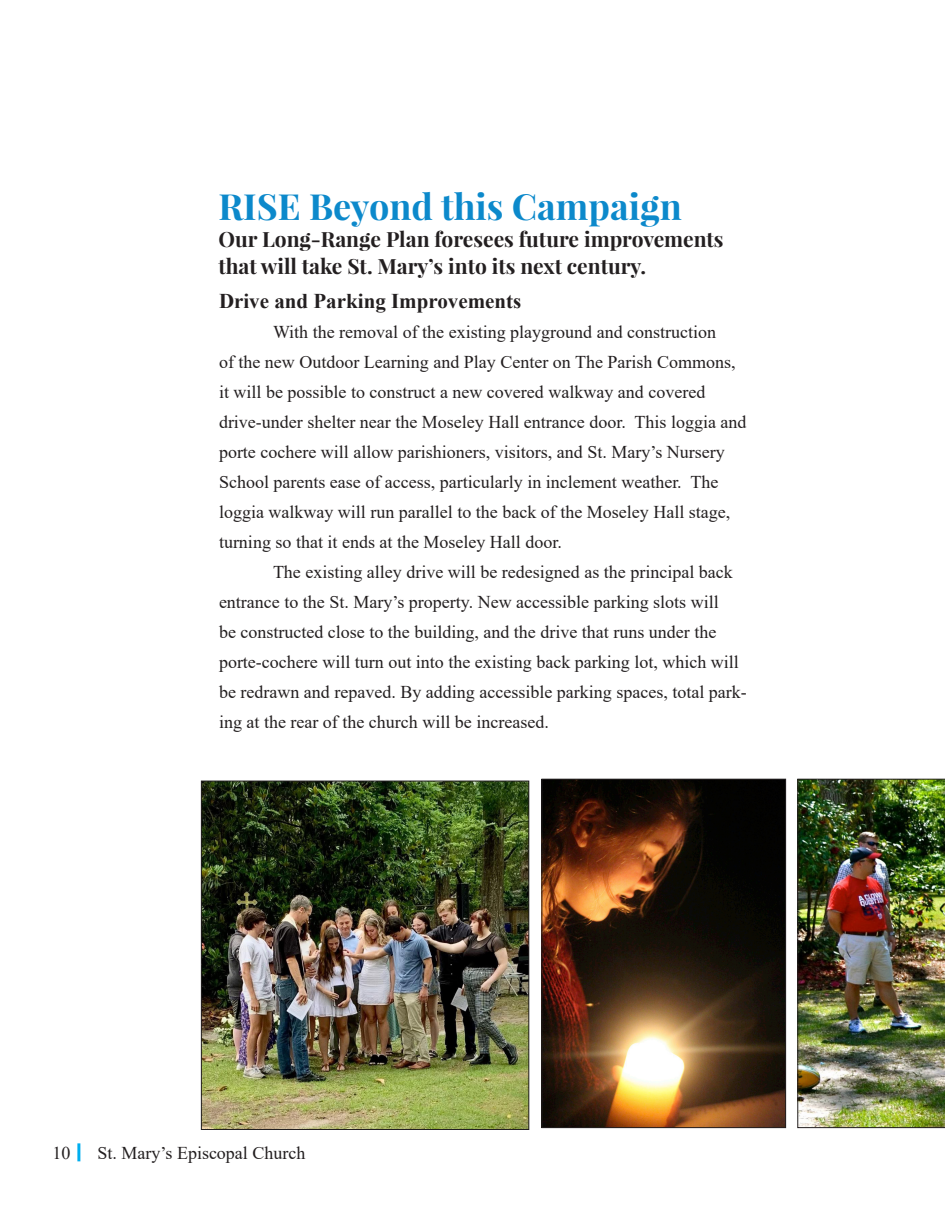
<style>
.page{position:relative;width:945px;height:1215px;background:#fff}
.page>*{position:absolute;margin:0;border:0;box-sizing:border-box;transform-origin:0 0}
.t1{font:700 36px "Playfair Display";color:#0c89cb}
.t2{font:700 21px/27px "Playfair Display";color:#231f20}
.t3{font:700 21px "Times New Roman";color:#231f20}
.t4{font:18px/30px "Times New Roman";color:#231f20}
</style>
<div class="page">
<hr style="left:77px;top:1143px;width:3px;height:18px;background:#00aeef">
<img style="left:544px;top:781px;width:240px;height:345px">
<div style="left:542px;top:779px;width:244px;height:349px;border:1px solid #231f20"></div>
<img style="left:797px;top:779px;width:148px;height:349px">
<img style="left:203px;top:783px;width:324px;height:345px">
<div style="left:201px;top:781px;width:328px;height:349px;border:1px solid #231f20"></div>
<p class="t1" style="left:218px;top:184px;width:465px">RISE Beyond this Campaign</p>
<p class="t2" style="left:218px;top:226px;width:507px">Our Long-Range Plan foresees future improvements that will take St. Mary’s into its next century.</p>
<p class="t3" style="left:219px;top:286px;width:304px">Drive and Parking Improvements</p>
<p class="t4" style="left:219px;top:316px;width:529px;text-indent:54px">With the removal of the existing playground and construction<br>of the new Outdoor Learning and Play Center on The Parish Commons, it will be possible to construct a new covered walkway and covered drive-under shelter near the Moseley Hall entrance door. This loggia and porte cochere will allow parishioners, visitors, and St. Mary’s Nursery School parents ease of access, particularly in inclement weather. The loggia walkway will run parallel to the back of the Moseley Hall stage, turning so that it ends at the Moseley Hall door.</p>
<p class="t4" style="left:219px;top:556px;width:529px;text-indent:54px">The existing alley drive will be redesigned as the principal back entrance to the St. Mary’s property. New accessible parking slots will<br>be constructed close to the building, and the drive that runs under the porte-cochere will turn out into the existing back parking lot, which will be redrawn and repaved. By adding accessible parking spaces, total park&shy;ing at the rear of the church will be increased.</p>
<p class="t4" style="left:52px;top:1138px;width:19px">10</p>
<p class="t4" style="left:98px;top:1138px;width:209px">St. Mary’s Episcopal Church</p>
</div>
